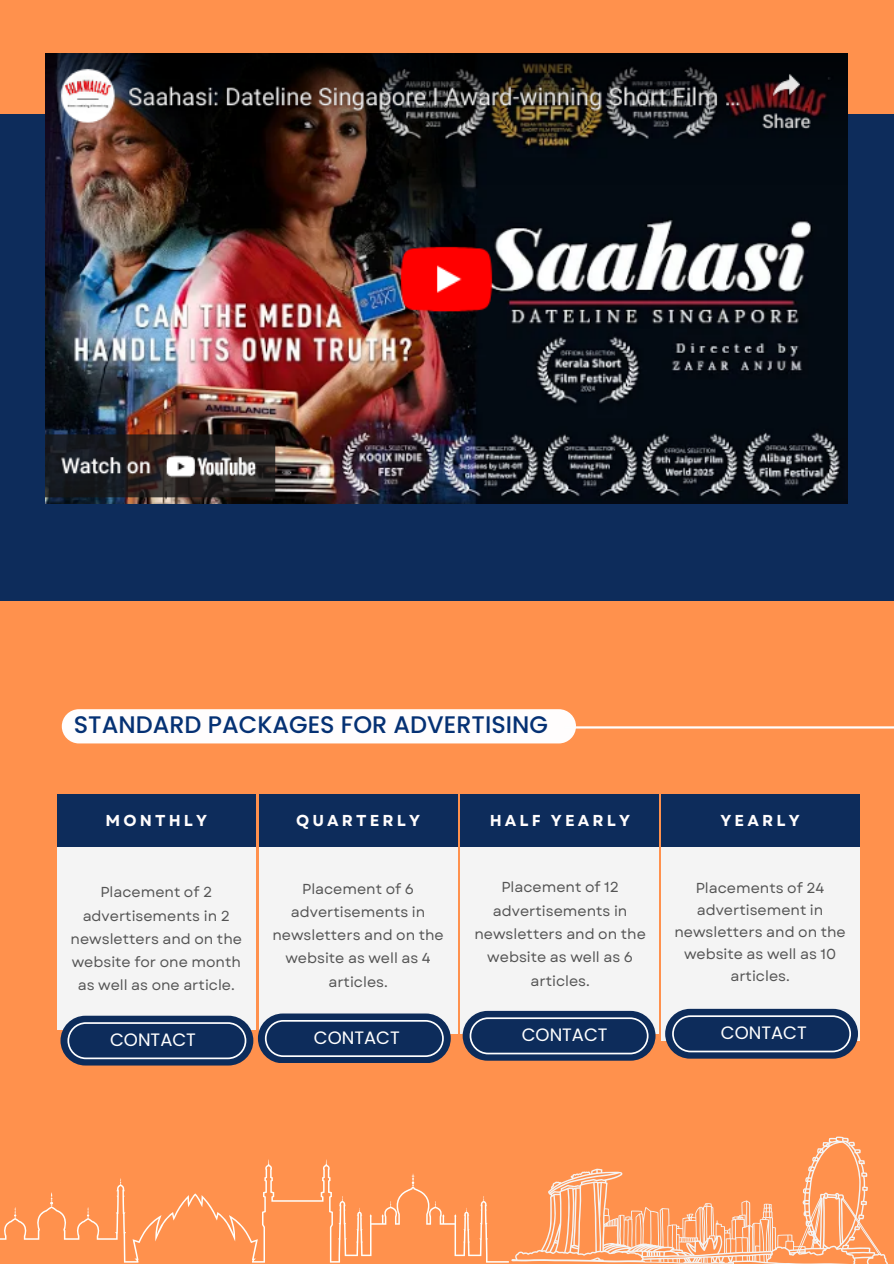
<style>
.page{position:relative;width:894px;height:1264px;background:#fff}
.page>*{position:absolute;margin:0;border:0;box-sizing:border-box;transform-origin:0 0}
.t1{font:500 24px "Poppins";color:#053174}
.t2{font:17.85px "Poppins";color:#fff}
.t3{font:700 15.75px "Garet";letter-spacing:.2em;color:#fffdfd}
.t4{font:14.4px/23.2px "Garet";color:#545454;text-align:center}
</style>
<div class="page">
<div style="left:0;top:0;width:893px;height:1263px;background:#ff914d"></div>
<div style="left:0;top:114px;width:893px;height:486px;background:#0d2c5b"></div>
<img style="left:46px;top:53px;width:801px;height:450px">
<div style="left:57px;top:794px;width:198px;height:235px;background:#f4f4f4"></div>
<div style="left:259px;top:794px;width:198px;height:239px;background:#f4f4f4"></div>
<div style="left:460px;top:794px;width:199px;height:239px;background:#f4f4f4"></div>
<div style="left:460px;top:794px;width:199px;height:52px;background:#0d2c5b"></div>
<div style="left:259px;top:794px;width:198px;height:52px;background:#0d2c5b"></div>
<div style="left:57px;top:794px;width:198px;height:52px;background:#0d2c5b"></div>
<div style="left:660px;top:794px;width:199px;height:246px;background:#f4f4f4"></div>
<div style="left:660px;top:794px;width:199px;height:52px;background:#0d2c5b"></div>
<div style="left:62px;top:709px;width:514px;height:34px;background:#fffdfd;border-radius:17px"></div>
<div style="left:60px;top:1015px;width:193px;height:50px;background:#0d2c5b;border-radius:25px"></div>
<svg style="left:67px;top:1022px;width:179px;height:37px"></svg>
<div style="left:258px;top:1013px;width:192px;height:49px;background:#0d2c5b;border-radius:25px"></div>
<svg style="left:265px;top:1019px;width:178px;height:37px"></svg>
<div style="left:462px;top:1010px;width:193px;height:50px;background:#0d2c5b;border-radius:25px"></div>
<svg style="left:469px;top:1017px;width:179px;height:37px"></svg>
<div style="left:665px;top:1008px;width:192px;height:50px;background:#0d2c5b;border-radius:25px"></div>
<svg style="left:672px;top:1015px;width:178px;height:37px"></svg>
<hr style="left:564px;top:726px;width:329px;height:2px;background:#fefefe">
<svg style="left:511px;top:1136px;width:377px;height:127px"></svg>
<svg style="left:0;top:1159px;width:508px;height:103px"></svg>
<h3 class="t1" style="left:74px;top:707px;width:475px">STANDARD PACKAGES FOR ADVERTISING</h3>
<p class="t3" style="left:105px;top:808px;width:103px">MONTHLY</p>
<p class="t3" style="left:720px;top:809px;width:81px">YEARLY</p>
<h1 class="t3" style="left:296px;top:809px;width:126px">QUARTERLY</h1>
<p class="t3" style="left:489px;top:808px;width:142px">HALF YEARLY</p>
<h2 class="t4" style="left:100px;top:880px;width:113px">Placement of 2</h2>
<h3 class="t4" style="left:83px;top:903px;width:149px">advertisements in 2</h3>
<p class="t4" style="left:71px;top:927px;width:173px">newsletters and on the</p>
<p class="t4" style="left:72px;top:950px;width:170px">website for one month as well as one article.</p>
<p class="t4" style="left:302px;top:876px;width:113px">Placement of 6</p>
<p class="t4" style="left:291px;top:900px;width:136px">advertisements in</p>
<p class="t4" style="left:272px;top:923px;width:173px">newsletters and on the</p>
<h2 class="t4" style="left:285px;top:946px;width:147px">website as well as 4 articles.</h2>
<h3 class="t4" style="left:501px;top:875px;width:119px">Placement of 12</h3>
<p class="t4" style="left:493px;top:899px;width:136px">advertisements in</p>
<p class="t4" style="left:474px;top:922px;width:173px">newsletters and on the</p>
<p class="t4" style="left:487px;top:945px;width:147px">website as well as 6 articles.</p>
<p class="t4" style="left:695px;top:876px;width:130px;line-height:22.2px;text-align:left">Placements of 24 advertisement in</p>
<p class="t4" style="left:674px;top:920px;width:173px">newsletters and on the</p>
<p class="t4" style="left:683px;top:943px;width:154px;line-height:22.2px">website as well as 10 articles.</p>
<p class="t2" style="left:110px;top:1027px;width:87px">CONTACT</p>
<p class="t2" style="left:314px;top:1025px;width:87px">CONTACT</p>
<h2 class="t2" style="left:521px;top:1022px;width:87px">CONTACT</h2>
<h3 class="t2" style="left:720px;top:1020px;width:87px">CONTACT</h3>
</div>
